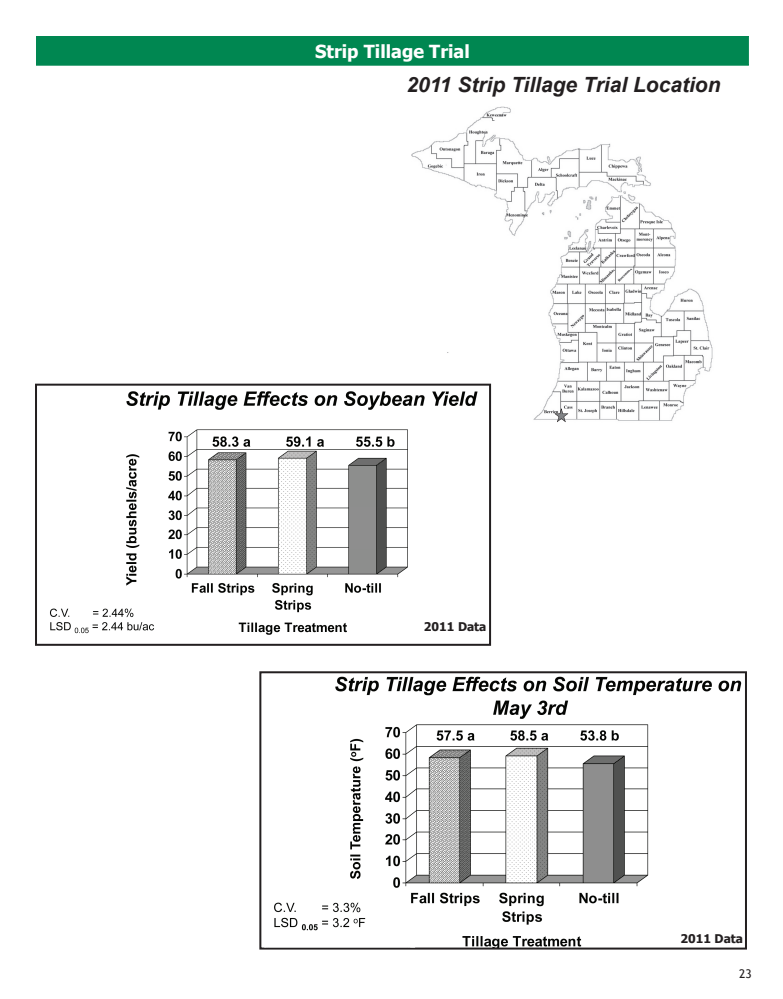
<style>
.page{position:relative;width:783px;height:999px;background:#fff}
.page>*{position:absolute;margin:0;border:0;box-sizing:border-box;transform-origin:0 0}
.t1{font:italic 700 21px "Arial";color:#231f20}
.t2{font:700 18px "Tahoma";color:#fff}
.t3{font:700 12px "Tahoma";color:#231f20}
.t4{font:12px "Trebuchet MS";color:#231f20}
</style>
<div class="page">
<img style="left:412px;top:106px;width:301px;height:328px">
<svg style="left:554px;top:408px;width:14px;height:14px"></svg>
<img style="left:50px;top:387px;width:438px;height:248px">
<div style="left:35px;top:384px;width:456px;height:262px;border:2px solid #231f20"></div>
<img style="left:274px;top:676px;width:468px;height:270px">
<div style="left:259px;top:671px;width:488px;height:278px;border:2px solid #231f20"></div>
<div style="left:264px;top:935px;width:151px;height:12px;background:#fff"></div>
<div style="left:36px;top:36px;width:712px;height:29px;background:#008751"></div>
<div style="left:36px;top:36px;width:713px;height:30px;border:1px solid #008751"></div>
<p class="t2" style="left:315px;top:39px;width:156px">Strip Tillage Trial</p>
<p class="t1" style="left:406px;top:71px;width:316px">2011 Strip Tillage Trial Location</p>
<p class="t3" style="left:424px;top:618px;width:64px">2011 Data</p>
<p class="t3" style="left:680px;top:930px;width:64px">2011 Data</p>
<p class="t4" style="left:739px;top:966px;width:14px">23</p>
</div>
